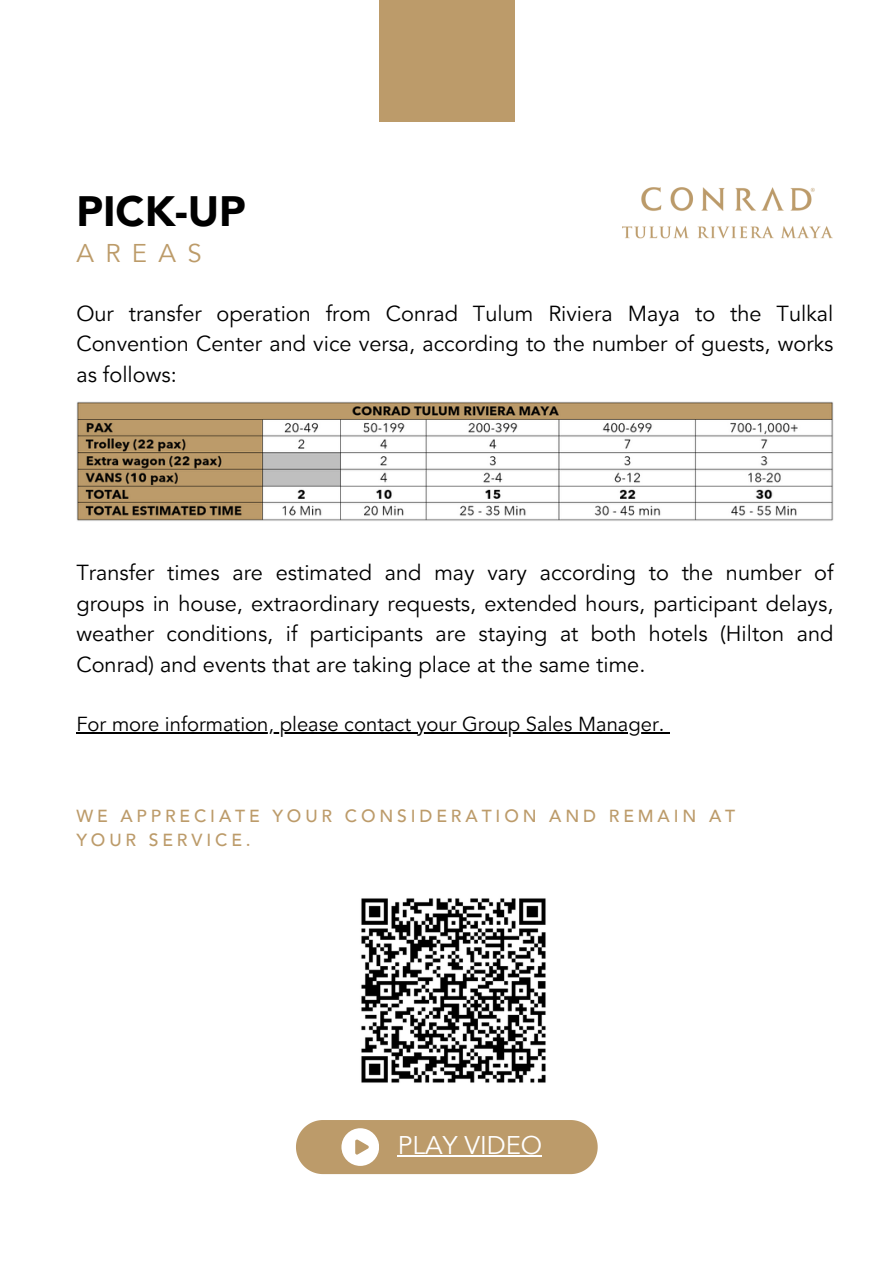
<style>
.page{position:relative;width:894px;height:1264px;background:#fff}
.page>*{position:absolute;margin:0;border:0;box-sizing:border-box;transform-origin:0 0}
.t1{font:900 42.45px "Avenir";color:#000}
.t2{font:25.65px "Avenir";letter-spacing:.445em;color:#bc9b69}
.t3{font:25.5px "Avenir";color:#fff}
.t4{font:21.75px/30.3px "Avenir";color:#000;text-align:justify}
.t5{font:20.25px "Avenir";color:#000}
.t6{font:italic 500 17.4px/23.7px "Avenir";letter-spacing:.22em;color:#bc9b6a}
</style>
<div class="page">
<div style="left:379px;top:0;width:135px;height:121px;background:#bc9b6a"></div>
<img style="left:622px;top:188px;width:211px;height:51px">
<img style="left:76px;top:401px;width:756px;height:120px">
<img style="left:361px;top:898px;width:185px;height:185px">
<hr style="left:76px;top:732px;width:588px;height:1px;background:#000">
<svg style="left:296px;top:1120px;width:301px;height:53px;background:#c3a579"></svg>
<hr style="left:397px;top:1155px;width:145px;height:1px;background:#fff">
<p class="t1" style="left:76px;top:194px;width:171px">PICK-UP</p>
<h3 class="t2" style="left:76px;top:243px;width:127px">AREAS</h3>
<p class="t4" style="left:76px;top:299px;width:758px">Our transfer operation from Conrad Tulum Riviera Maya to the Tulkal Convention Center and vice versa, according to the number of guests, works as follows:</p>
<h1 class="t4" style="left:76px;top:559px;width:758px">Transfer times are estimated and may vary according to the number of groups in house, extraordinary requests, extended hours, participant delays, weather conditions, if participants are staying at both hotels (Hilton and Conrad) and events that are taking place at the same time.</h1>
<p class="t5" style="left:76px;top:716px;width:589px">For more information, please contact your Group Sales Manager.</p>
<h3 class="t6" style="left:76px;top:805px;width:660px">WE APPRECIATE YOUR CONSIDERATION AND REMAIN AT<br>YOUR SERVICE.</h3>
<h3 class="t3" style="left:397px;top:1134px;width:146px">PLAY VIDEO</h3>
</div>
